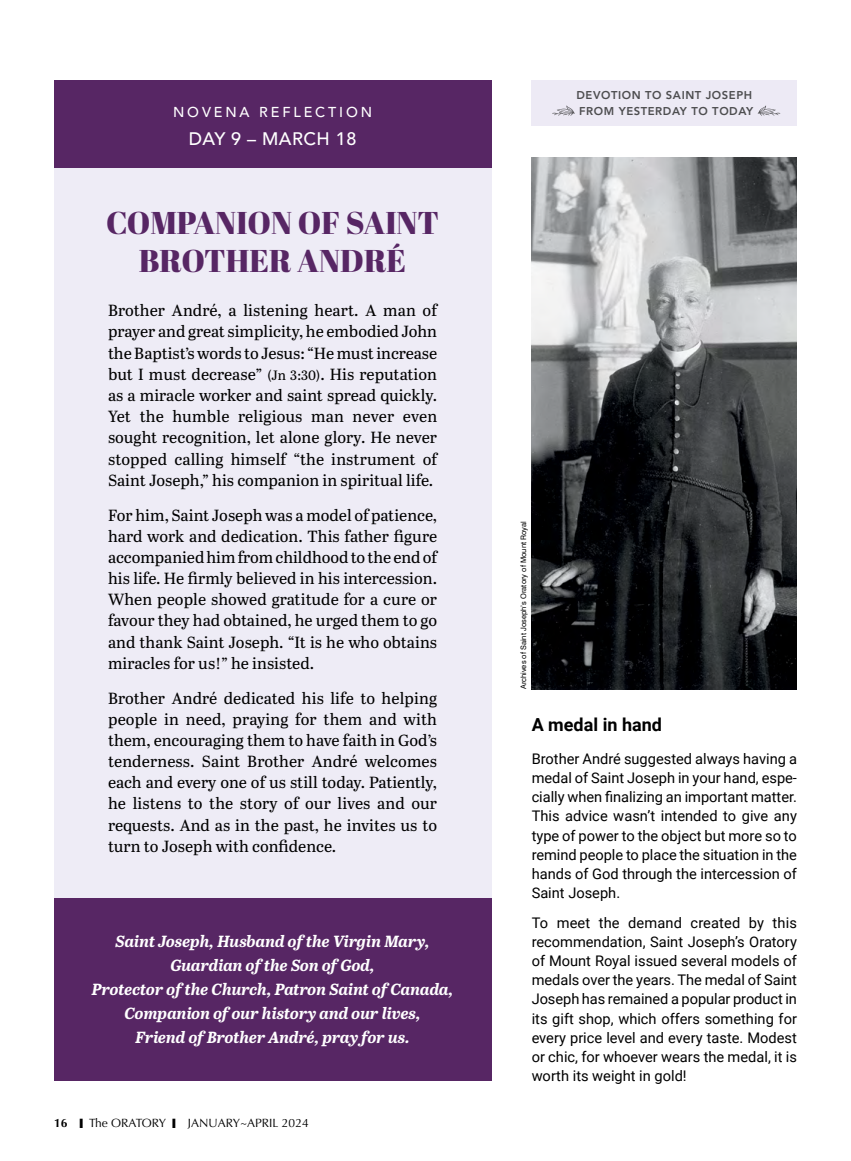
<style>
.page{position:relative;width:851px;height:1161px;background:#fff}
.page>*{position:absolute;margin:0;border:0;box-sizing:border-box;transform-origin:0 0}
.t1{font:31.5px/37.8px "Abril Fatface";color:#572664;text-align:center}
.t2{font:700 18px "Roboto";color:#000}
.t3{font:500 18px "Avenir LT Std";letter-spacing:.025em;color:#fff}
.t4{font:16.2px/21.1px "Abril Text";color:#000;text-align:justify}
.t5{font:italic 700 16.2px/24px "Abril Text";color:#fff;text-align:center}
.t6{font:14.7px/19.2px "Roboto";color:#000;text-align:justify}
.t7{font:500 14.25px "Avenir LT Std";letter-spacing:.2em;color:#fff}
.t8{font:12px "Optima";color:#000}
.t9{font:800 11.25px/15.8px "Avenir LT Std";letter-spacing:.05em;color:#4d4d4f}
.t10{font:7.5px "Swiss 721 BT";color:#000}
.s1{font-size:13.5px}
.s2{font-weight:700}
</style>
<div class="page">
<img style="left:531px;top:158px;width:265px;height:531px">
<div style="left:531px;top:80px;width:265px;height:45px;background:#edeaf5"></div>
<svg style="left:552px;top:106px;width:22px;height:10px"></svg>
<svg style="left:757px;top:106px;width:23px;height:10px"></svg>
<div style="left:54px;top:119px;width:437px;height:962px;background:#eeecf6"></div>
<div style="left:54px;top:899px;width:437px;height:182px;background:#572664"></div>
<div style="left:54px;top:80px;width:437px;height:88px;background:#572664"></div>
<p class="t7" style="left:173px;top:103px;width:200px">NOVENA REFLECTION</p>
<p class="t3" style="left:189px;top:128px;width:169px">DAY 9 – MARCH 18</p>
<h1 class="t1" style="left:106px;top:203px;width:334px">COMPANION OF SAINT<br>BROTHER ANDRÉ</h1>
<p class="t4" style="left:108px;top:299px;width:331px">Brother André, a listening heart. A man of prayer and great simplicity, he embodied John the Baptist’s words to Jesus: “He must increase but I must decrease” <span class="s1">(Jn 3:30)</span>. His reputation as a miracle worker and saint spread quickly.<br>Yet the humble religious man never even sought recognition, let alone glory. He never stopped calling himself “the instrument of Saint Joseph,” his companion in spiritual life.</p>
<p class="t4" style="left:108px;top:503px;width:330px">For him, Saint Joseph was a model of patience, hard work and dedication. This father figure accompanied him from childhood to the end of his life. He firmly believed in his intercession.<br>When people showed gratitude for a cure or favour they had obtained, he urged them to go and thank Saint Joseph. “It is he who obtains miracles for us!” he insisted.</p>
<p class="t4" style="left:108px;top:686px;width:330px">Brother André dedicated his life to helping people in need, praying for them and with them, encouraging them to have faith in God’s tenderness. Saint Brother André welcomes each and every one of us still today. Patiently, he listens to the story of our lives and our requests. And as in the past, he invites us to turn to Joseph with confidence.</p>
<p class="t5" style="left:92px;top:929px;width:363px">Saint Joseph, Husband of the Virgin Mary, Guardian of the Son of God,<br>Protector of the Church, Patron Saint of Canada, Companion of our history and our lives,<br>Friend of Brother André, pray for us.</p>
<p class="t8" style="left:54px;top:1116px;width:256px"><span class="s2">16</span> ❙ The ORATORY ❙ JANUARY~APRIL 2024</p>
<p class="t9" style="left:576px;top:88px;width:178px">DEVOTION TO SAINT JOSEPH<br>FROM YESTERDAY TO TODAY</p>
<p class="t10" style="left:519px;top:689px;width:170px;rotate:-90deg">Archives of Saint Joseph’s Oratory of Mount Royal</p>
<p class="t2" style="left:531px;top:712px;width:132px">A medal in hand</p>
<p class="t6" style="left:531px;top:749px;width:267px">Brother André suggested always having a medal of Saint Joseph in your hand, espe&shy;cially when finalizing an important matter.<br>This advice wasn’t intended to give any type of power to the object but more so to remind people to place the situation in the hands of God through the intercession of Saint Joseph.</p>
<p class="t6" style="left:531px;top:913px;width:267px">To meet the demand created by this recommendation, Saint Joseph’s Oratory of Mount Royal issued several models of medals over the years. The medal of Saint Joseph has remained a popular product in its gift shop, which offers something for every price level and every taste. Modest or chic, for whoever wears the medal, it is worth its weight in gold!</p>
</div>
